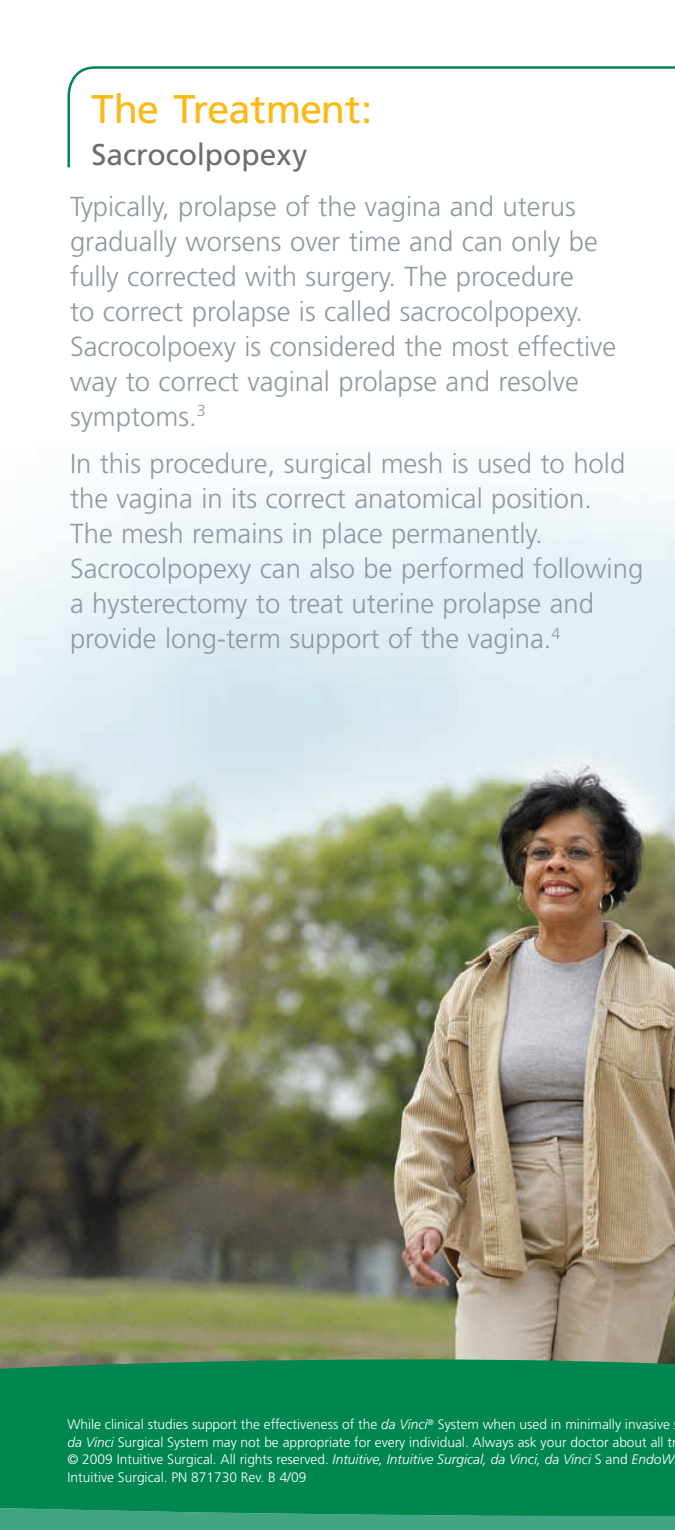
<style>
.page{position:relative;width:675px;height:1530px;background:#fff}
.page>*{position:absolute;margin:0;border:0;box-sizing:border-box;transform-origin:0 0}
.t1{font:40px "Frutiger";letter-spacing:-.025em;color:#fcb814}
.t2{font:30px "Frutiger";letter-spacing:-.005em;color:#6c6d70}
.t3{font:300 27.5px/35px "Frutiger";color:#8f99a1}
.t4{font:300 13.75px/17.5px "Frutiger";color:#fff}
.s1{font-style:italic}
</style>
<div class="page">
<img style="left:0;top:484px;width:675px;height:843px">
<svg style="left:0;top:1327px;width:675px;height:11px;background:#9e9a74"></svg>
<svg style="left:0;top:1338px;width:675px;height:192px;background:#188b58"></svg>
<svg style="left:67px;top:66px;width:608px;height:102px"></svg>
<h1 class="t1" style="left:91px;top:85px;width:282px">The Treatment:</h1>
<p class="t2" style="left:91px;top:137px;width:217px">Sacrocolpopexy</p>
<p class="t3" style="left:70px;top:189px;width:548px">Typically, prolapse of the vagina and uterus gradually worsens over time and can only be fully corrected with surgery. The procedure<br>to correct prolapse is called sacrocolpopexy.<br>Sacrocolpoexy is considered the most effective way to correct vaginal prolapse and resolve symptoms.<sup>3</sup></p>
<p class="t3" style="left:70px;top:446px;width:575px">In this procedure, surgical mesh is used to hold the vagina in its correct anatomical position.<br>The mesh remains in place permanently.<br>Sacrocolpopexy can also be performed following a hysterectomy to treat uterine prolapse and provide long-term support of the vagina.<sup>4</sup></p>
<p class="t4" style="left:68px;top:1416px;width:611px">While clinical studies support the effectiveness of the <span class="s1">da Vinci</span><sup>®</sup> System when used in minimally invasive <span class="s1">da Vinci</span> Surgical System may not be appropriate for every individual. Always ask your doctor about all tr © 2009 Intuitive Surgical. All rights reserved. <span class="s1">Intuitive, Intuitive Surgical, da Vinci, da Vinci</span> S and <span class="s1">EndoW </span>Intuitive Surgical. PN 871730 Rev. B 4/09</p>
</div>
